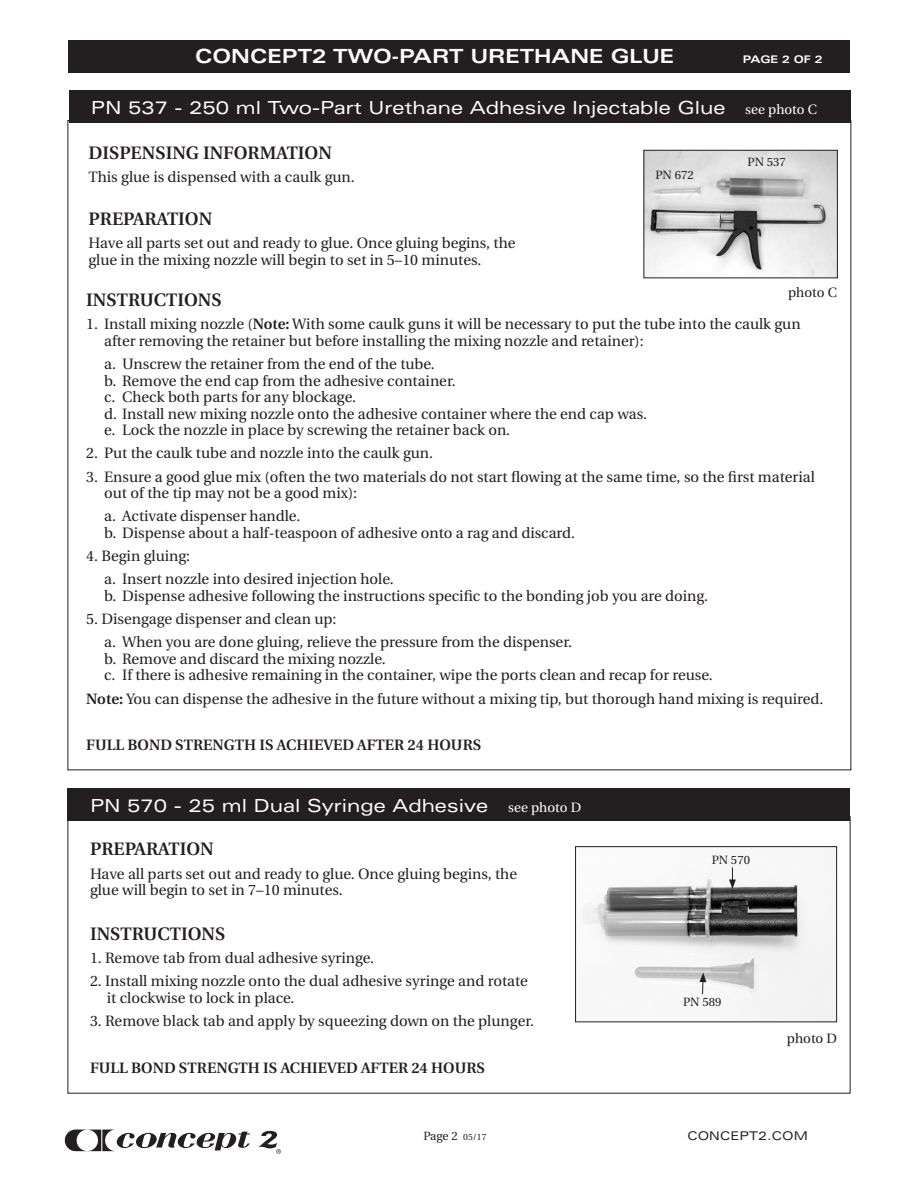
<style>
.page{position:relative;width:918px;height:1188px;background:#fff}
.page>*{position:absolute;margin:0;border:0;box-sizing:border-box;transform-origin:0 0}
.t1{font:700 expanded 19.5px "Univers";color:#fff}
.t2{font:expanded 18px "Univers";color:#fff}
.t3{font:600 18px "Utopia";color:#231f20}
.t4{font:15px/16.5px "Utopia";color:#231f20}
.t5{font:600 15px "Utopia";color:#231f20}
.t6{font:13.5px "Utopia";color:#231f20}
.t7{font:12px "Utopia";color:#231f20}
.t8{font:expanded 12px "Univers";color:#231f20}
.t9{font:700 expanded 10.5px "Univers";letter-spacing:-.01em;color:#fff}
.s1{font-family:"Utopia";font-stretch:normal;font-size:13.5px}
.s2{font-weight:600}
.s3{font-size:9px}
</style>
<div class="page">
<svg style="left:65px;top:1130px;width:185px;height:21px"></svg>
<svg style="left:259px;top:1131px;width:22px;height:23px"></svg>
<div style="left:69px;top:90px;width:781px;height:33px;background:#231f20"></div>
<div style="left:68px;top:789px;width:782px;height:32px;background:#231f20"></div>
<img style="left:646px;top:152px;width:190px;height:124px">
<div style="left:644px;top:150px;width:194px;height:128px;border:1px solid #231f20"></div>
<img style="left:582px;top:848px;width:253px;height:172px">
<div style="left:575px;top:846px;width:262px;height:176px;border:1px solid #231f20"></div>
<svg style="left:699px;top:973px;width:7px;height:22px"></svg>
<div style="left:68px;top:40px;width:782px;height:33px;background:#231f20"></div>
<svg style="left:729px;top:867px;width:7px;height:22px"></svg>
<p class="t1" style="left:195px;top:45px;width:481px">CONCEPT2 TWO-PART URETHANE GLUE</p>
<p class="t9" style="left:743px;top:54px;width:81px">PAGE 2 OF 2</p>
<p class="t2" style="left:91px;top:97px;width:728px">PN 537 - 250 ml Two-Part Urethane Adhesive Injectable Glue <span class="s1">see photo C</span></p>
<p class="t3" style="left:88px;top:143px;width:245px">DISPENSING INFORMATION</p>
<p class="t4" style="left:88px;top:169px;width:268px">This glue is dispensed with a caulk gun.</p>
<p class="t3" style="left:88px;top:209px;width:125px">PREPARATION</p>
<p class="t4" style="left:88px;top:235px;width:429px">Have all parts set out and ready to glue. Once gluing begins, the glue in the mixing nozzle will begin to set in 5–10 minutes.</p>
<p class="t7" style="left:655px;top:169px;width:40px">PN 672</p>
<p class="t7" style="left:748px;top:155px;width:40px">PN 537</p>
<p class="t6" style="left:788px;top:285px;width:50px">photo C</p>
<p class="t3" style="left:86px;top:290px;width:137px">INSTRUCTIONS</p>
<p class="t4" style="left:104px;top:316px;width:698px;text-indent:-18px">1. Install mixing nozzle (<span class="s2">Note:</span> With some caulk guns it will be necessary to put the tube into the caulk gun after removing the retainer but before installing the mixing nozzle and retainer):</p>
<p class="t4" style="left:104px;top:356px;width:544px">a. Unscrew the retainer from the end of the tube.<br>b. Remove the end cap from the adhesive container.<br>c. Check both parts for any blockage.<br>d. Install new mixing nozzle onto the adhesive container where the end cap was. e. Lock the nozzle in place by screwing the retainer back on.</p>
<p class="t4" style="left:86px;top:445px;width:348px">2. Put the caulk tube and nozzle into the caulk gun.</p>
<p class="t4" style="left:104px;top:468px;width:712px;text-indent:-18px">3. Ensure a good glue mix (often the two materials do not start flowing at the same time, so the first material out of the tip may not be a good mix):</p>
<p class="t4" style="left:104px;top:508px;width:472px">a. Activate dispenser handle.<br>b. Dispense about a half-teaspoon of adhesive onto a rag and discard.</p>
<p class="t4" style="left:86px;top:548px;width:105px">4. Begin gluing:</p>
<p class="t4" style="left:104px;top:571px;width:605px">a. Insert nozzle into desired injection hole.<br>b. Dispense adhesive following the instructions specific to the bonding job you are doing.</p>
<p class="t4" style="left:86px;top:611px;width:252px">5. Disengage dispenser and clean up:</p>
<p class="t4" style="left:104px;top:634px;width:610px">a. When you are done gluing, relieve the pressure from the dispenser.<br>b. Remove and discard the mixing nozzle.<br>c. If there is adhesive remaining in the container, wipe the ports clean and recap for reuse.</p>
<p class="t4" style="left:86px;top:690px;width:739px"><span class="s2">Note:</span> You can dispense the adhesive in the future without a mixing tip, but thorough hand mixing is required.</p>
<p class="t5" style="left:86px;top:736px;width:397px">FULL BOND STRENGTH IS ACHIEVED AFTER 24 HOURS</p>
<p class="t2" style="left:90px;top:795px;width:493px">PN 570 - 25 ml Dual Syringe Adhesive <span class="s1">see photo D</span></p>
<p class="t3" style="left:90px;top:839px;width:125px">PREPARATION</p>
<p class="t4" style="left:90px;top:866px;width:429px">Have all parts set out and ready to glue. Once gluing begins, the glue will begin to set in 7–10 minutes.</p>
<p class="t3" style="left:90px;top:924px;width:137px">INSTRUCTIONS</p>
<p class="t4" style="left:90px;top:950px;width:286px">1. Remove tab from dual adhesive syringe.</p>
<p class="t4" style="left:107px;top:973px;width:423px;text-indent:-17px">2. Install mixing nozzle onto the dual adhesive syringe and rotate it clockwise to lock in place.</p>
<p class="t4" style="left:90px;top:1013px;width:446px">3. Remove black tab and apply by squeezing down on the plunger.</p>
<p class="t5" style="left:90px;top:1059px;width:397px">FULL BOND STRENGTH IS ACHIEVED AFTER 24 HOURS</p>
<p class="t7" style="left:712px;top:853px;width:40px">PN 570</p>
<p class="t7" style="left:683px;top:995px;width:40px">PN 589</p>
<p class="t6" style="left:787px;top:1031px;width:52px">photo D</p>
<p class="t7" style="left:423px;top:1129px;width:65px">Page 2 <span class="s3">05/17</span></p>
<p class="t8" style="left:687px;top:1129px;width:122px">CONCEPT2.COM</p>
</div>
